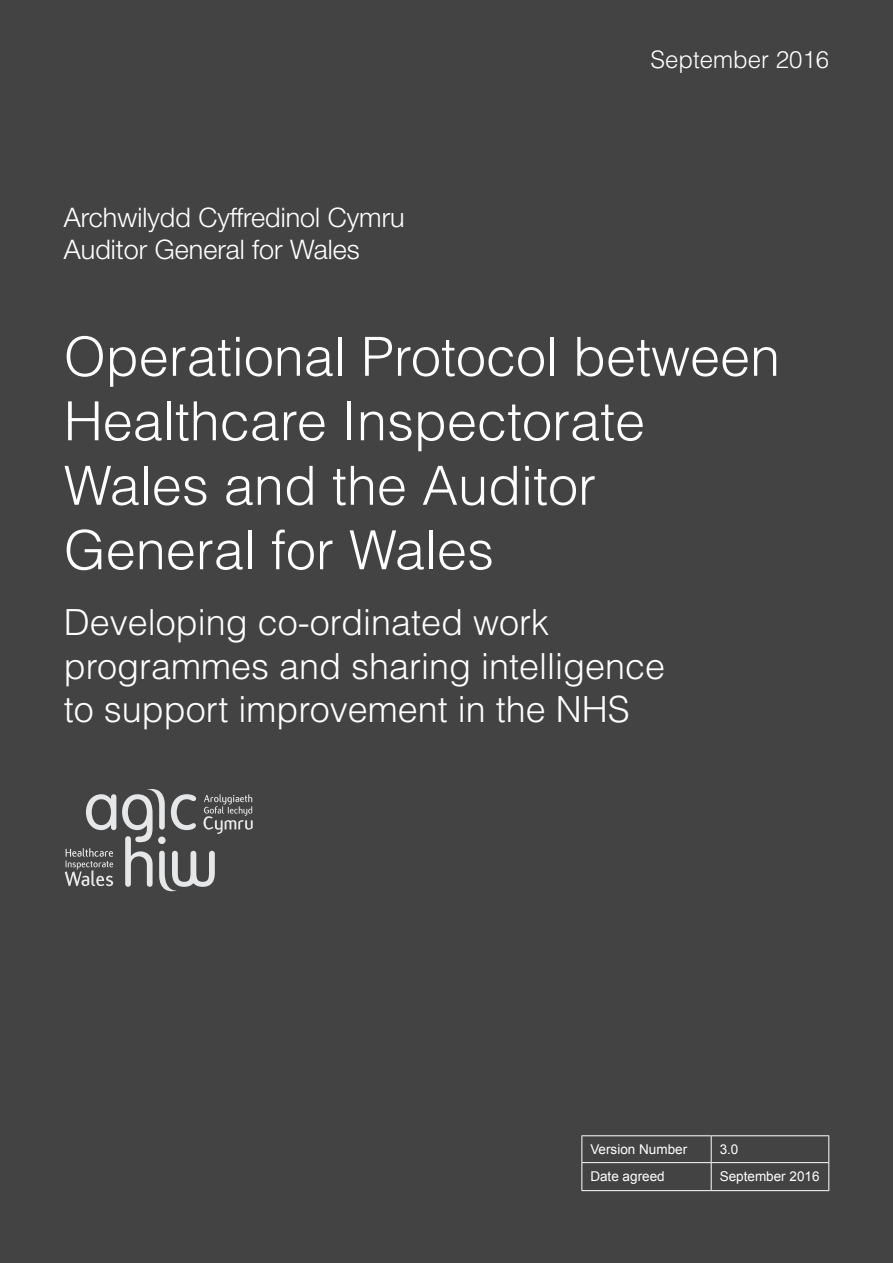
<style>
.page{position:relative;width:893px;height:1263px;background:#434343}
.page>*{position:absolute;margin:0;border:0;box-sizing:border-box;transform-origin:0 0}
.t1{font:300 54px/64.5px "Helvetica LT Std";color:#fff}
.t2{font:300 36px/43.2px "Helvetica LT Std";color:#fff}
.t3{font:300 27px/32.4px "Helvetica Neue LT Std";color:#fff}
.t4{font:300 24px "Helvetica LT Std";color:#fff}
.t5{font:13.5px "Arial";color:#fff}
</style>
<div class="page">
<hr style="left:581px;top:1190px;width:130px;height:1px;background:#fff">
<hr style="left:711px;top:1190px;width:118px;height:1px;background:#fff">
<hr style="left:581px;top:1162px;width:130px;height:1px;background:#fff">
<hr style="left:711px;top:1162px;width:118px;height:1px;background:#fff">
<svg style="left:828px;top:1136px;width:1px;height:54px"></svg>
<svg style="left:711px;top:1136px;width:1px;height:54px"></svg>
<svg style="left:581px;top:1136px;width:1px;height:54px"></svg>
<hr style="left:581px;top:1135px;width:130px;height:1px;background:#fff">
<hr style="left:711px;top:1135px;width:118px;height:1px;background:#fff">
<svg style="left:86px;top:794px;width:30px;height:36px"></svg>
<svg style="left:122px;top:789px;width:131px;height:103px"></svg>
<svg style="left:65px;top:848px;width:48px;height:38px"></svg>
<p class="t3" style="left:64px;top:201px;width:342px">Archwilydd Cyffredinol Cymru<br>Auditor General for Wales</p>
<h2 class="t4" style="left:650px;top:45px;width:180px">September 2016</h2>
<h1 class="t1" style="left:64px;top:324px;width:718px">Operational Protocol between<br>Healthcare Inspectorate<br>Wales and the Auditor<br>General for Wales</h1>
<h1 class="t2" style="left:64px;top:601px;width:603px">Developing co-ordinated work programmes and sharing intelligence to support improvement in the NHS</h1>
<p class="t5" style="left:590px;top:1140px;width:98px">Version Number</p>
<p class="t5" style="left:720px;top:1140px;width:20px">3.0</p>
<p class="t5" style="left:590px;top:1167px;width:76px">Date agreed</p>
<p class="t5" style="left:720px;top:1167px;width:101px">September 2016</p>
</div>
